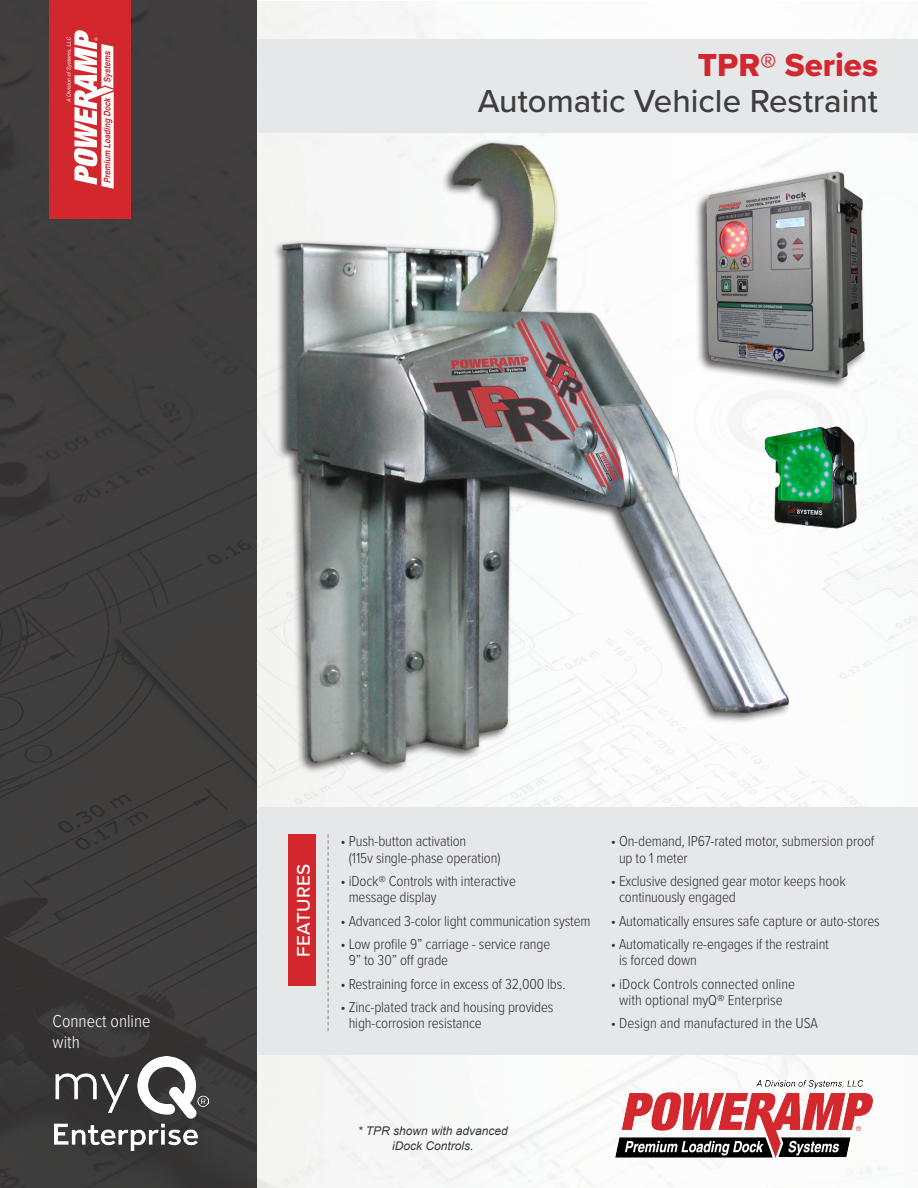
<style>
.page{position:relative;width:918px;height:1188px;background:#fff}
.page>*{position:absolute;margin:0;border:0;box-sizing:border-box;transform-origin:0 0}
.t1{font:500 33px/36px "Proxima Nova";color:#3e3e3f;text-align:right}
.t2{font:500 18.9px "Proxima Nova";letter-spacing:.02em;color:#fff}
.t3{font:300 18px/21.6px "Proxima Nova Cond";color:#fff}
.t4{font:300 15px/16.5px "Proxima Nova Cond";letter-spacing:-.01em;color:#312f30}
.t5{font:italic 12px/14.4px "Arial";color:#383839;text-align:center}
.s1{font-family:"Proxima Nova Extrabld";font-weight:400;color:#d3272e}
</style>
<div class="page">
<img style="left:256px;top:2px;width:662px;height:1186px">
<img style="left:0;top:0;width:256px;height:1188px">
<img style="left:54px;top:1056px;width:154px;height:95px">
<div style="left:50px;top:0;width:81px;height:218px;background:#d3272e"></div>
<div style="left:258px;top:807px;width:660px;height:248px;background:#e6e7e9"></div>
<div style="left:258px;top:40px;width:660px;height:93px;background:#e6e7e9"></div>
<div style="left:289px;top:834px;width:27px;height:152px;background:#d3272e"></div>
<svg style="left:328px;top:834px;width:1px;height:197px"></svg>
<svg style="left:67px;top:30px;width:47px;height:159px"></svg>
<img style="left:616px;top:1081px;width:257px;height:79px">
<img style="left:265px;top:133px;width:547px;height:650px">
<div style="left:694px;top:168px;width:173px;height:220px;background:#231f20;opacity:.75"></div>
<img style="left:706px;top:171px;width:159px;height:208px">
<img style="left:748px;top:425px;width:129px;height:112px">
<p class="t1" style="left:478px;top:46px;width:402px"><span class="s1">TPR® Series<br></span>Automatic Vehicle Restraint</p>
<p class="t3" style="left:53px;top:1009px;width:99px">Connect online with</p>
<p class="t2" style="left:289px;top:957px;width:95px;rotate:-90deg">FEATURES</p>
<p class="t4" style="left:349px;top:832px;width:153px;text-indent:-9px">• Push-button activation<br>(115v single-phase operation)</p>
<p class="t4" style="left:349px;top:872px;width:169px;text-indent:-8px">• iDock® Controls with interactive message display</p>
<p class="t4" style="left:340px;top:912px;width:252px">• Advanced 3-color light communication system</p>
<p class="t4" style="left:349px;top:935px;width:203px;text-indent:-8px">• Low profile 9” carriage - service range<br>9” to 30” off grade</p>
<p class="t4" style="left:340px;top:975px;width:227px">• Restraining force in excess of 32,000 lbs.</p>
<p class="t4" style="left:349px;top:998px;width:206px;text-indent:-8px">• Zinc-plated track and housing provides high-corrosion resistance</p>
<p class="t4" style="left:619px;top:832px;width:257px;text-indent:-8px">• On-demand, IP67-rated motor, submersion proof up to 1 meter</p>
<p class="t4" style="left:619px;top:872px;width:228px;text-indent:-8px">• Exclusive designed gear motor keeps hook continuously engaged</p>
<p class="t4" style="left:611px;top:912px;width:271px">• Automatically ensures safe capture or auto-stores</p>
<p class="t4" style="left:619px;top:935px;width:212px;text-indent:-8px">• Automatically re-engages if the restraint is forced down</p>
<p class="t4" style="left:611px;top:975px;width:186px;text-align:center">• iDock Controls connected online with optional myQ® Enterprise</p>
<p class="t4" style="left:611px;top:1014px;width:209px">• Design and manufactured in the USA</p>
<p class="t5" style="left:358px;top:1124px;width:152px">* TPR shown with advanced iDock Controls.</p>
</div>
